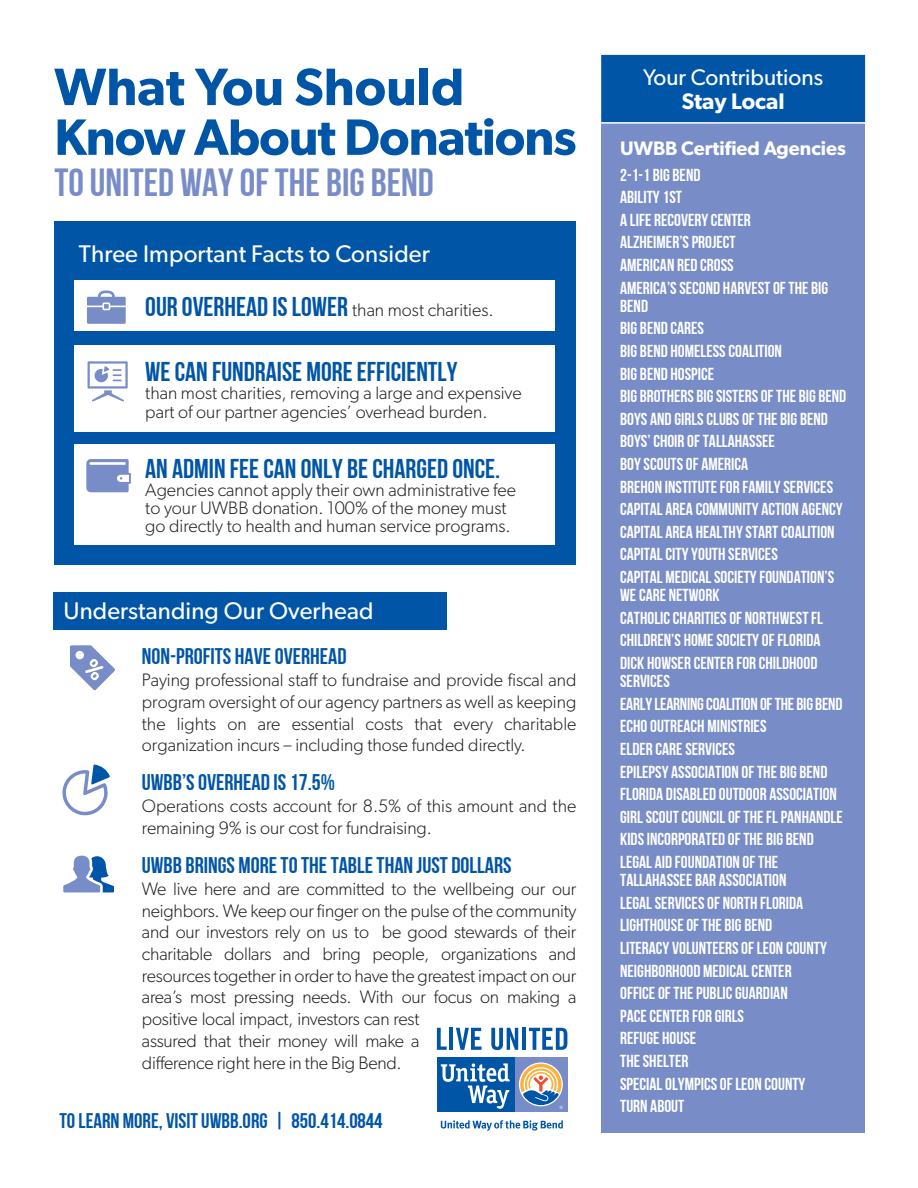
<style>
.page{position:relative;width:918px;height:1188px;background:#fff}
.page>*{position:absolute;margin:0;border:0;box-sizing:border-box;transform-origin:0 0}
.t1{font:600 52.8px "Gibson";color:#0155a7}
.t2{font:600 51.3px "Gibson";letter-spacing:-.02em;color:#0155a7}
.t3{font:39.15px "Bebas Neue";color:#788dc7}
.t4{font:27.15px "Bebas Neue";color:#0155a7}
.t5{font:24.15px "Gibson";letter-spacing:.005em;color:#fff}
.t6{font:22.65px "Bebas Neue";color:#0155a7}
.t7{font:22.65px/24.2px "Gibson";color:#fff;text-align:center}
.t8{font:21.15px "Bebas Neue";color:#0155a7}
.t9{font:600 19.65px "Gibson";color:#fff}
.t10{font:300 18.15px/21.8px "Gibson";letter-spacing:-.01em;color:#231f20}
.t11{font:17.4px/22.6px "Bebas Neue";color:#fff}
.s1{font-family:"Gibson";font-weight:300;font-size:18.15px;color:#231f20}
.s2{font-weight:600}
</style>
<div class="page">
<div style="left:54px;top:222px;width:522px;height:343px;background:#0155a7"></div>
<div style="left:74px;top:280px;width:481px;height:51px;background:#fff"></div>
<div style="left:74px;top:345px;width:481px;height:86px;background:#fff"></div>
<div style="left:74px;top:445px;width:481px;height:100px;background:#fff"></div>
<svg style="left:87px;top:290px;width:39px;height:34px"></svg>
<svg style="left:88px;top:361px;width:40px;height:40px"></svg>
<svg style="left:86px;top:459px;width:45px;height:33px"></svg>
<div style="left:601px;top:55px;width:264px;height:1078px;background:#788dc7"></div>
<div style="left:54px;top:592px;width:393px;height:38px;background:#0155a7"></div>
<svg style="left:62px;top:765px;width:48px;height:50px"></svg>
<svg style="left:63px;top:856px;width:51px;height:36px"></svg>
<svg style="left:70px;top:645px;width:45px;height:45px"></svg>
<div style="left:514px;top:1057px;width:53px;height:55px;background:#788dc7"></div>
<div style="left:437px;top:1057px;width:77px;height:55px;background:#0155a7"></div>
<svg style="left:519px;top:1062px;width:44px;height:44px"></svg>
<svg style="left:441px;top:1063px;width:69px;height:46px"></svg>
<svg style="left:520px;top:1064px;width:43px;height:45px"></svg>
<svg style="left:441px;top:1120px;width:122px;height:11px"></svg>
<svg style="left:437px;top:1028px;width:10px;height:22px"></svg>
<hr style="left:449px;top:1028px;width:4px;height:22px;background:#0155a7">
<svg style="left:456px;top:1028px;width:26px;height:22px"></svg>
<svg style="left:491px;top:1028px;width:27px;height:22px"></svg>
<hr style="left:522px;top:1028px;width:4px;height:22px;background:#0155a7">
<svg style="left:529px;top:1028px;width:38px;height:22px"></svg>
<div style="left:601px;top:54px;width:265px;height:70px;background:#0155a7"></div>
<p class="t1" style="left:54px;top:55px;width:411px">What You Should</p>
<p class="t2" style="left:54px;top:106px;width:524px">Know About Donations</p>
<p class="t3" style="left:54px;top:161px;width:381px">TO UNITED WAY OF THE BIG BEND</p>
<p class="t5" style="left:79px;top:240px;width:353px">Three Important Facts to Consider</p>
<p class="t4" style="left:145px;top:292px;width:350px">OUR OVERHEAD IS LOWER <span class="s1">than most charities.</span></p>
<p class="t4" style="left:145px;top:356px;width:314px">WE CAN FUNDRAISE MORE EFFICIENTLY</p>
<p class="t10" style="left:145px;top:382px;width:378px;line-height:19.6px">than most charities, removing a large and expensive part of our partner agencies’ overhead burden.</p>
<p class="t4" style="left:145px;top:454px;width:356px">AN ADMIN FEE CAN ONLY BE CHARGED ONCE.</p>
<p class="t10" style="left:145px;top:481px;width:372px;line-height:18.1px">Agencies cannot apply their own administrative fee to your UWBB donation. 100% of the money must go directly to health and human service programs.</p>
<p class="t5" style="left:63px;top:596px;width:311px">Understanding Our Overhead</p>
<p class="t6" style="left:142px;top:644px;width:206px">NON-PROFITS HAVE OVERHEAD</p>
<p class="t10" style="left:142px;top:669px;width:436px;text-align:justify">Paying professional staff to fundraise and provide fiscal and program oversight of our agency partners as well as keeping the lights on are essential costs that every charitable organization incurs – including those funded directly.</p>
<p class="t6" style="left:142px;top:770px;width:195px">UWBB’S OVERHEAD IS 17.5%</p>
<p class="t10" style="left:142px;top:795px;width:436px">Operations costs account for 8.5% of this amount and the remaining 9% is our cost for fundraising.</p>
<p class="t6" style="left:142px;top:853px;width:371px">UWBB BRINGS MORE TO THE TABLE THAN JUST DOLLARS</p>
<p class="t10" style="left:142px;top:877px;width:436px">We live here and are committed to the wellbeing our our neighbors. We keep our finger on the pulse of the community and our investors rely on us to be good stewards of their charitable dollars and bring people, organizations and resources together in order to have the greatest impact on our area’s most pressing needs. With our focus on making a positive local impact, investors can rest<br>assured that their money will make a<br>difference right here in the Big Bend.</p>
<p class="t8" style="left:59px;top:1109px;width:325px">TO LEARN MORE, VISIT UWBB.ORG | 850.414.0844</p>
<p class="t7" style="left:643px;top:65px;width:182px">Your Contributions<br><span class="s2">Stay Local</span></p>
<p class="t9" style="left:620px;top:137px;width:227px">UWBB Certified Agencies</p>
<p class="t11" style="left:620px;top:163px;width:210px">2-1-1 BIG BEND<br>ABILITY 1ST<br>A LIFE RECOVERY CENTER<br>ALZHEIMER’S PROJECT<br>AMERICAN RED CROSS<br>AMERICA’S SECOND HARVEST OF THE BIG</p>
<p class="t11" style="left:620px;top:294px;width:228px">BEND<br>BIG BEND CARES<br>BIG BEND HOMELESS COALITION<br>BIG BEND HOSPICE<br>BIG BROTHERS BIG SISTERS OF THE BIG BEND<br>BOYS AND GIRLS CLUBS OF THE BIG BEND<br>BOYS’ CHOIR OF TALLAHASSEE<br>BOY SCOUTS OF AMERICA<br>BREHON INSTITUTE FOR FAMILY SERVICES<br>CAPITAL AREA COMMUNITY ACTION AGENCY<br>CAPITAL AREA HEALTHY START COALITION<br>CAPITAL CITY YOUTH SERVICES<br>CAPITAL MEDICAL SOCIETY FOUNDATION’S</p>
<p class="t11" style="left:620px;top:583px;width:204px">WE CARE NETWORK<br>CATHOLIC CHARITIES OF NORTHWEST FL<br>CHILDREN’S HOME SOCIETY OF FLORIDA<br>DICK HOWSER CENTER FOR CHILDHOOD</p>
<p class="t11" style="left:620px;top:669px;width:224px">SERVICES<br>EARLY LEARNING COALITION OF THE BIG BEND<br>ECHO OUTREACH MINISTRIES<br>ELDER CARE SERVICES<br>EPILEPSY ASSOCIATION OF THE BIG BEND<br>FLORIDA DISABLED OUTDOOR ASSOCIATION<br>GIRL SCOUT COUNCIL OF THE FL PANHANDLE<br>KIDS INCORPORATED OF THE BIG BEND<br>LEGAL AID FOUNDATION OF THE</p>
<p class="t11" style="left:620px;top:868px;width:208px">TALLAHASSEE BAR ASSOCIATION<br>LEGAL SERVICES OF NORTH FLORIDA<br>LIGHTHOUSE OF THE BIG BEND<br>LITERACY VOLUNTEERS OF LEON COUNTY<br>NEIGHBORHOOD MEDICAL CENTER<br>OFFICE OF THE PUBLIC GUARDIAN<br>PACE CENTER FOR GIRLS<br>REFUGE HOUSE<br>THE SHELTER<br>SPECIAL OLYMPICS OF LEON COUNTY<br>TURN ABOUT</p>
</div>
